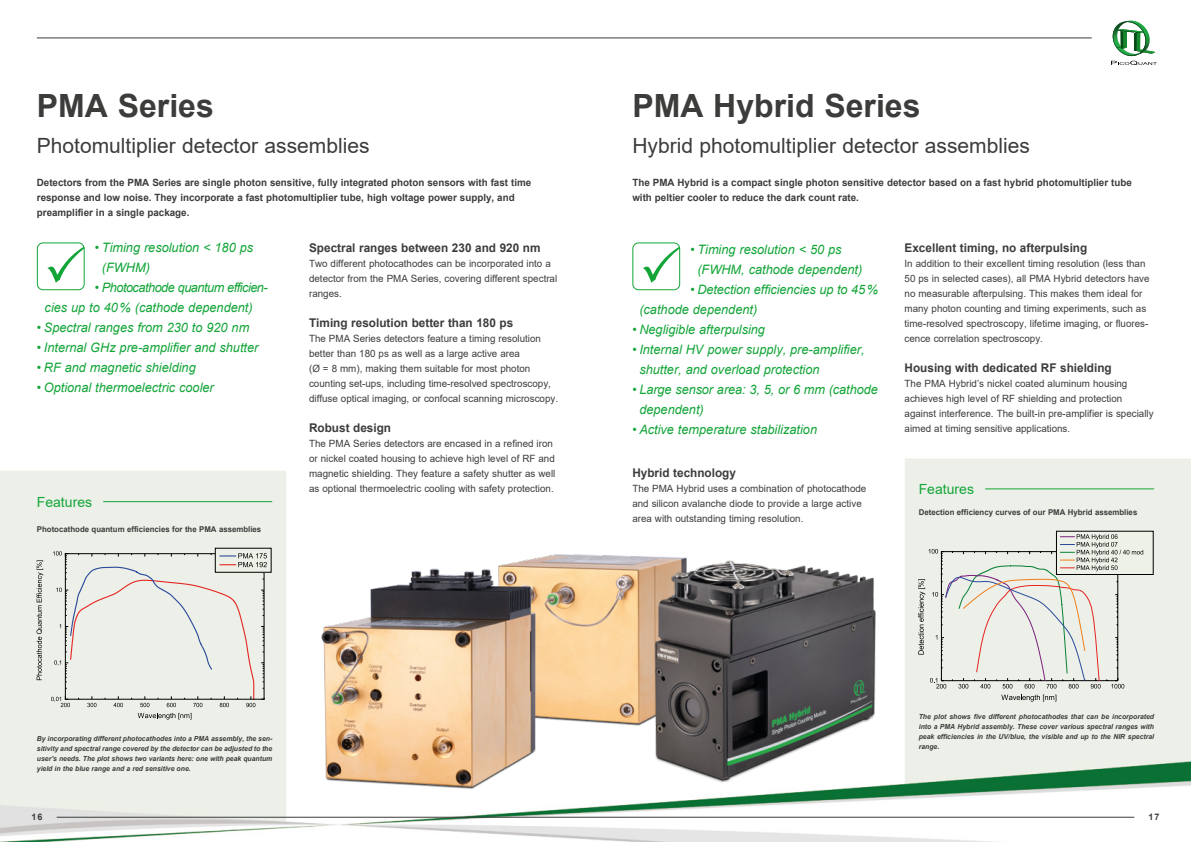
<style>
.page{position:relative;width:1191px;height:842px;background:#fff}
.page>*{position:absolute;margin:0;border:0;box-sizing:border-box;transform-origin:0 0}
.t1{font:700 32px "Arial";color:#3c3c3b}
.t2{font:21px "Arial";color:#3c3c3b}
.t3{font:14px "Arial";color:#13a538}
.t4{font:italic 13px/20px "Arial";color:#13a538}
.t5{font:italic 13px/20px "Arial";letter-spacing:-.04em;color:#13a538}
.t6{font:700 12px "Arial";color:#3c3c3b}
.t7{font:10px/15px "Arial";color:#3c3c3b}
.t8{font:700 10px/15px "Arial";color:#3c3c3b}
.t9{font:700 9px "Arial";color:#3c3c3b}
.t10{font:700 8px "Arial";color:#3c3c3b}
.t11{font:italic 700 7px/10px "Arial";color:#3c3c3b;text-align:justify}
</style>
<div class="page">
<img style="left:0;top:20px;width:1191px;height:822px">
<hr style="left:57px;top:817px;width:1077px;height:1px;background:#3c3c3b">
<hr style="left:37px;top:38px;width:1054px;height:1px;background:#3c3c3b">
<svg style="left:1111px;top:21px;width:46px;height:44px"></svg>
<hr style="left:103px;top:501px;width:169px;height:1px;background:#13a538">
<div style="left:1056px;top:531px;width:97px;height:43px;background:#edf1e8"></div>
<svg style="left:1001px;top:695px;width:55px;height:6px"></svg>
<svg style="left:918px;top:534px;width:225px;height:154px;background:#e0e1da"></svg>
<svg style="left:47px;top:247px;width:36px;height:36px"></svg>
<div style="left:37px;top:242px;width:48px;height:48px;border:1px solid #13a538;border-radius:6px"></div>
<svg style="left:643px;top:247px;width:35px;height:36px"></svg>
<div style="left:632px;top:242px;width:48px;height:48px;border:1px solid #13a538;border-radius:6px"></div>
<hr style="left:985px;top:489px;width:169px;height:1px;background:#13a538">
<img style="left:491px;top:545px;width:204px;height:182px">
<img style="left:646px;top:548px;width:267px;height:245px">
<img style="left:316px;top:564px;width:228px;height:229px">
<svg style="left:37px;top:560px;width:6px;height:120px"></svg>
<svg style="left:138px;top:713px;width:53px;height:6px"></svg>
<div style="left:215px;top:548px;width:56px;height:24px;background:#edf0e7"></div>
<svg style="left:51px;top:551px;width:216px;height:156px;background:#e5e6e0"></svg>
<h1 class="t1" style="left:37px;top:83px;width:178px">PMA Series</h1>
<h2 class="t2" style="left:37px;top:131px;width:334px">Photomultiplier detector assemblies</h2>
<p class="t8" style="left:37px;top:176px;width:496px">Detectors from the PMA Series are single photon sensitive, fully integrated photon sensors with fast time response and low noise. They incorporate a fast photomultiplier tube, high voltage power supply, and preamplifier in a single package.</p>
<h3 class="t4" style="left:102px;top:238px;width:153px;text-indent:-7px">• Timing resolution &lt; 180 ps (FWHM)</h3>
<h3 class="t5" style="left:45px;top:278px;width:225px;text-indent:50px">• Photocathode quantum efficien&shy;cies up to 40% (cathode dependent)</h3>
<h3 class="t4" style="left:37px;top:318px;width:214px">• Spectral ranges from 230 to 920 nm</h3>
<h3 class="t4" style="left:37px;top:338px;width:223px">• Internal GHz pre-amplifier and shutter</h3>
<h3 class="t4" style="left:37px;top:358px;width:160px">• RF and magnetic shielding</h3>
<h3 class="t4" style="left:37px;top:378px;width:178px">• Optional thermoelectric cooler</h3>
<h3 class="t3" style="left:37px;top:492px;width:57px">Features</h3>
<p class="t10" style="left:37px;top:523px;width:226px">Photocathode quantum efficiencies for the PMA assemblies</p>
<p class="t6" style="left:309px;top:239px;width:233px">Spectral ranges between 230 and 920 nm</p>
<p class="t7" style="left:309px;top:256px;width:250px">Two different photocathodes can be incorporated into a detector from the PMA Series, covering different spectral ranges.</p>
<p class="t6" style="left:309px;top:314px;width:206px">Timing resolution better than 180 ps</p>
<p class="t7" style="left:309px;top:331px;width:250px">The PMA Series detectors feature a timing resolution better than 180 ps as well as a large active area<br>(Ø = 8 mm), making them suitable for most photon counting set-ups, including time-resolved spectroscopy, diffuse optical imaging, or confocal scanning microscopy.</p>
<p class="t6" style="left:309px;top:419px;width:84px">Robust design</p>
<p class="t7" style="left:309px;top:436px;width:248px">The PMA Series detectors are encased in a refined iron or nickel coated housing to achieve high level of RF and magnetic shielding. They feature a safety shutter as well as optional thermoelectric cooling with safety protection.</p>
<p class="t11" style="left:37px;top:734px;width:237px">By incorporating different photocathodes into a PMA assembly, the sen&shy;sitivity and spectral range covered by the detector can be adjusted to the user’s needs. The plot shows two variants here: one with peak quantum yield in the blue range and a red sensitive one.</p>
<h1 class="t1" style="left:632px;top:83px;width:290px">PMA Hybrid Series</h1>
<h2 class="t2" style="left:632px;top:131px;width:399px">Hybrid photomultiplier detector assemblies</h2>
<p class="t8" style="left:632px;top:176px;width:501px">The PMA Hybrid is a compact single photon sensitive detector based on a fast hybrid photomultiplier tube with peltier cooler to reduce the dark count rate.</p>
<h3 class="t4" style="left:697px;top:240px;width:166px;text-indent:-7px">• Timing resolution &lt; 50 ps (FWHM, cathode dependent)</h3>
<h3 class="t4" style="left:639px;top:280px;width:240px;text-indent:51px">• Detection efficiencies up to 45% (cathode dependent)</h3>
<h3 class="t4" style="left:632px;top:320px;width:134px">• Negligible afterpulsing</h3>
<h3 class="t4" style="left:639px;top:340px;width:227px;text-indent:-7px">• Internal HV power supply, pre-amplifier, shutter, and overload protection</h3>
<h3 class="t4" style="left:639px;top:380px;width:240px;text-indent:-7px">• Large sensor area: 3, 5, or 6 mm (cathode dependent)</h3>
<h3 class="t4" style="left:632px;top:420px;width:186px">• Active temperature stabilization</h3>
<p class="t6" style="left:632px;top:464px;width:105px">Hybrid technology</p>
<p class="t7" style="left:632px;top:481px;width:235px">The PMA Hybrid uses a combination of photocathode and silicon avalanche diode to provide a large active area with outstanding timing resolution.</p>
<p class="t6" style="left:904px;top:239px;width:184px">Excellent timing, no afterpulsing</p>
<p class="t7" style="left:904px;top:256px;width:246px">In addition to their excellent timing resolution (less than 50 ps in selected cases), all PMA Hybrid detectors have no measurable afterpulsing. This makes them ideal for many photon counting and timing experiments, such as time-resolved spectroscopy, lifetime imaging, or fluores&shy;cence correlation spectroscopy.</p>
<p class="t6" style="left:904px;top:359px;width:209px">Housing with dedicated RF shielding</p>
<p class="t7" style="left:904px;top:376px;width:250px">The PMA Hybrid’s nickel coated aluminum housing achieves high level of RF shielding and protection against interference. The built-in pre-amplifier is specially aimed at timing sensitive applications.</p>
<h3 class="t3" style="left:918px;top:479px;width:57px">Features</h3>
<p class="t10" style="left:918px;top:507px;width:220px">Detection efficiency curves of our PMA Hybrid assemblies</p>
<p class="t11" style="left:918px;top:712px;width:237px">The plot shows five different photocathodes that can be incorporated into a PMA Hybrid assembly. These cover various spectral ranges with peak efficiencies in the UV/blue, the visible and up to the NIR spectral range.</p>
<p class="t9" style="left:32px;top:811px;width:12px">16</p>
<p class="t9" style="left:1148px;top:811px;width:12px">17</p>
</div>
